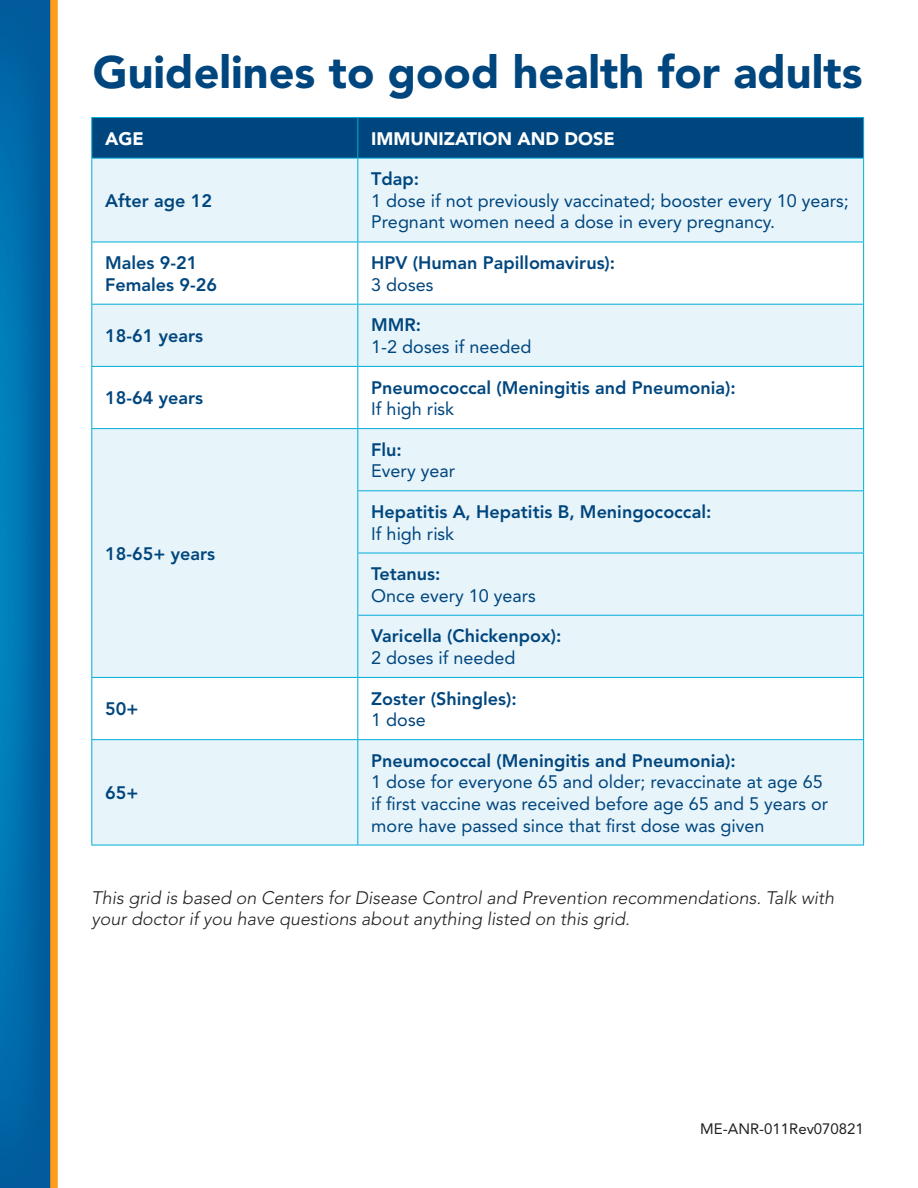
<style>
.page{position:relative;width:918px;height:1188px;background:#fff}
.page>*{position:absolute;margin:0;border:0;box-sizing:border-box;transform-origin:0 0}
.t1{font:900 45px "Avenir LT Std";color:#00467e}
.t2{font:18px/21.6px "Avenir LT Std";color:#00467e}
.t3{font:800 18px "Avenir LT Std";color:#00467e}
.t4{font:italic 300 18px/21.6px "Avenir LT Std";color:#231f20}
.t5{font:900 18px "Avenir LT Std";color:#fff}
.t6{font:15px "Avenir LT Std";color:#231f20}
</style>
<div class="page">
<div style="left:92px;top:118px;width:771px;height:40px;background:#00467e"></div>
<svg style="left:92px;top:159px;width:771px;height:686px;fill:#e7f4fa"></svg>
<hr style="left:91px;top:117px;width:267px;height:1px;background:#00acd8">
<hr style="left:91px;top:118px;width:1px;height:40px;background:#00acd8">
<hr style="left:358px;top:117px;width:506px;height:1px;background:#00acd8">
<hr style="left:357px;top:118px;width:1px;height:40px;background:#00acd8">
<hr style="left:863px;top:118px;width:1px;height:40px;background:#00acd8">
<hr style="left:91px;top:158px;width:267px;height:1px;background:#00acd8">
<hr style="left:91px;top:159px;width:1px;height:83px;background:#00acd8">
<hr style="left:358px;top:158px;width:506px;height:1px;background:#00acd8">
<hr style="left:357px;top:159px;width:1px;height:83px;background:#00acd8">
<hr style="left:863px;top:159px;width:1px;height:83px;background:#00acd8">
<hr style="left:91px;top:242px;width:267px;height:1px;background:#00acd8">
<hr style="left:91px;top:242px;width:1px;height:62px;background:#00acd8">
<hr style="left:358px;top:242px;width:506px;height:1px;background:#00acd8">
<hr style="left:357px;top:242px;width:1px;height:62px;background:#00acd8">
<hr style="left:863px;top:242px;width:1px;height:62px;background:#00acd8">
<hr style="left:91px;top:304px;width:267px;height:1px;background:#00acd8">
<hr style="left:91px;top:305px;width:1px;height:61px;background:#00acd8">
<hr style="left:358px;top:304px;width:506px;height:1px;background:#00acd8">
<hr style="left:357px;top:305px;width:1px;height:61px;background:#00acd8">
<hr style="left:863px;top:305px;width:1px;height:61px;background:#00acd8">
<hr style="left:91px;top:366px;width:267px;height:1px;background:#00acd8">
<hr style="left:91px;top:367px;width:1px;height:61px;background:#00acd8">
<hr style="left:358px;top:366px;width:506px;height:1px;background:#00acd8">
<hr style="left:357px;top:367px;width:1px;height:61px;background:#00acd8">
<hr style="left:863px;top:367px;width:1px;height:61px;background:#00acd8">
<hr style="left:91px;top:428px;width:267px;height:1px;background:#00acd8">
<hr style="left:91px;top:429px;width:1px;height:62px;background:#00acd8">
<hr style="left:91px;top:491px;width:1px;height:62px;background:#00acd8">
<hr style="left:91px;top:553px;width:1px;height:62px;background:#00acd8">
<hr style="left:91px;top:615px;width:1px;height:62px;background:#00acd8">
<hr style="left:358px;top:428px;width:506px;height:1px;background:#00acd8">
<hr style="left:357px;top:429px;width:1px;height:61px;background:#00acd8">
<hr style="left:863px;top:429px;width:1px;height:61px;background:#00acd8">
<hr style="left:357px;top:490px;width:507px;height:1px;background:#00acd8">
<hr style="left:357px;top:491px;width:1px;height:62px;background:#00acd8">
<hr style="left:863px;top:491px;width:1px;height:62px;background:#00acd8">
<hr style="left:357px;top:553px;width:507px;height:1px;background:#00acd8">
<hr style="left:357px;top:553px;width:1px;height:62px;background:#00acd8">
<hr style="left:863px;top:553px;width:1px;height:62px;background:#00acd8">
<hr style="left:357px;top:615px;width:507px;height:1px;background:#00acd8">
<hr style="left:357px;top:616px;width:1px;height:61px;background:#00acd8">
<hr style="left:863px;top:616px;width:1px;height:61px;background:#00acd8">
<hr style="left:91px;top:677px;width:267px;height:1px;background:#00acd8">
<hr style="left:91px;top:678px;width:1px;height:61px;background:#00acd8">
<hr style="left:358px;top:677px;width:506px;height:1px;background:#00acd8">
<hr style="left:357px;top:678px;width:1px;height:61px;background:#00acd8">
<hr style="left:863px;top:678px;width:1px;height:61px;background:#00acd8">
<hr style="left:91px;top:739px;width:267px;height:1px;background:#00acd8">
<hr style="left:91px;top:740px;width:1px;height:105px;background:#00acd8">
<hr style="left:358px;top:739px;width:506px;height:1px;background:#00acd8">
<hr style="left:357px;top:740px;width:1px;height:105px;background:#00acd8">
<hr style="left:863px;top:740px;width:1px;height:105px;background:#00acd8">
<hr style="left:91px;top:845px;width:267px;height:1px;background:#00acd8">
<hr style="left:358px;top:845px;width:506px;height:1px;background:#00acd8">
<img style="left:0;top:0;width:50px;height:1188px">
<div style="left:50px;top:0;width:8px;height:1188px;background:#ff9d1b"></div>
<p class="t1" style="left:93px;top:45px;width:771px">Guidelines to good health for adults</p>
<p class="t5" style="left:105px;top:128px;width:40px">AGE</p>
<p class="t5" style="left:371px;top:128px;width:245px">IMMUNIZATION AND DOSE</p>
<p class="t3" style="left:105px;top:190px;width:108px">After age 12</p>
<p class="t3" style="left:105px;top:252px;width:94px">Males 9-21</p>
<p class="t3" style="left:105px;top:274px;width:113px">Females 9-26</p>
<p class="t3" style="left:105px;top:325px;width:99px">18-61 years</p>
<p class="t3" style="left:105px;top:387px;width:99px">18-64 years</p>
<p class="t3" style="left:105px;top:543px;width:111px">18-65+ years</p>
<p class="t3" style="left:105px;top:698px;width:35px">50+</p>
<p class="t3" style="left:105px;top:782px;width:35px">65+</p>
<p class="t3" style="left:371px;top:168px;width:50px">Tdap:</p>
<p class="t2" style="left:371px;top:190px;width:479px">1 dose if not previously vaccinated; booster every 10 years;<br>Pregnant women need a dose in every pregnancy.</p>
<p class="t3" style="left:371px;top:252px;width:246px">HPV (Human Papillomavirus):</p>
<p class="t2" style="left:371px;top:274px;width:64px">3 doses</p>
<p class="t3" style="left:371px;top:314px;width:52px">MMR:</p>
<p class="t2" style="left:371px;top:336px;width:162px">1-2 doses if needed</p>
<p class="t3" style="left:371px;top:377px;width:366px">Pneumococcal (Meningitis and Pneumonia):</p>
<p class="t2" style="left:371px;top:398px;width:85px">If high risk</p>
<p class="t3" style="left:371px;top:439px;width:32px">Flu:</p>
<p class="t2" style="left:371px;top:460px;width:85px">Every year</p>
<p class="t3" style="left:371px;top:501px;width:342px">Hepatitis A, Hepatitis B, Meningococcal:</p>
<p class="t2" style="left:371px;top:523px;width:85px">If high risk</p>
<p class="t3" style="left:371px;top:563px;width:71px">Tetanus:</p>
<p class="t2" style="left:371px;top:585px;width:166px">Once every 10 years</p>
<p class="t3" style="left:371px;top:625px;width:192px">Varicella (Chickenpox):</p>
<p class="t2" style="left:371px;top:647px;width:146px">2 doses if needed</p>
<p class="t3" style="left:371px;top:688px;width:147px">Zoster (Shingles):</p>
<p class="t2" style="left:371px;top:709px;width:56px">1 dose</p>
<p class="t3" style="left:371px;top:750px;width:366px">Pneumococcal (Meningitis and Pneumonia):</p>
<p class="t2" style="left:371px;top:771px;width:458px">1 dose for everyone 65 and older; revaccinate at age 65 if first vaccine was received before age 65 and 5 years or more have passed since that first dose was given</p>
<p class="t4" style="left:91px;top:887px;width:744px">This grid is based on Centers for Disease Control and Prevention recommendations. Talk with your doctor if you have questions about anything listed on this grid.</p>
<p class="t6" style="left:700px;top:1120px;width:165px">ME-ANR-011Rev070821</p>
</div>
